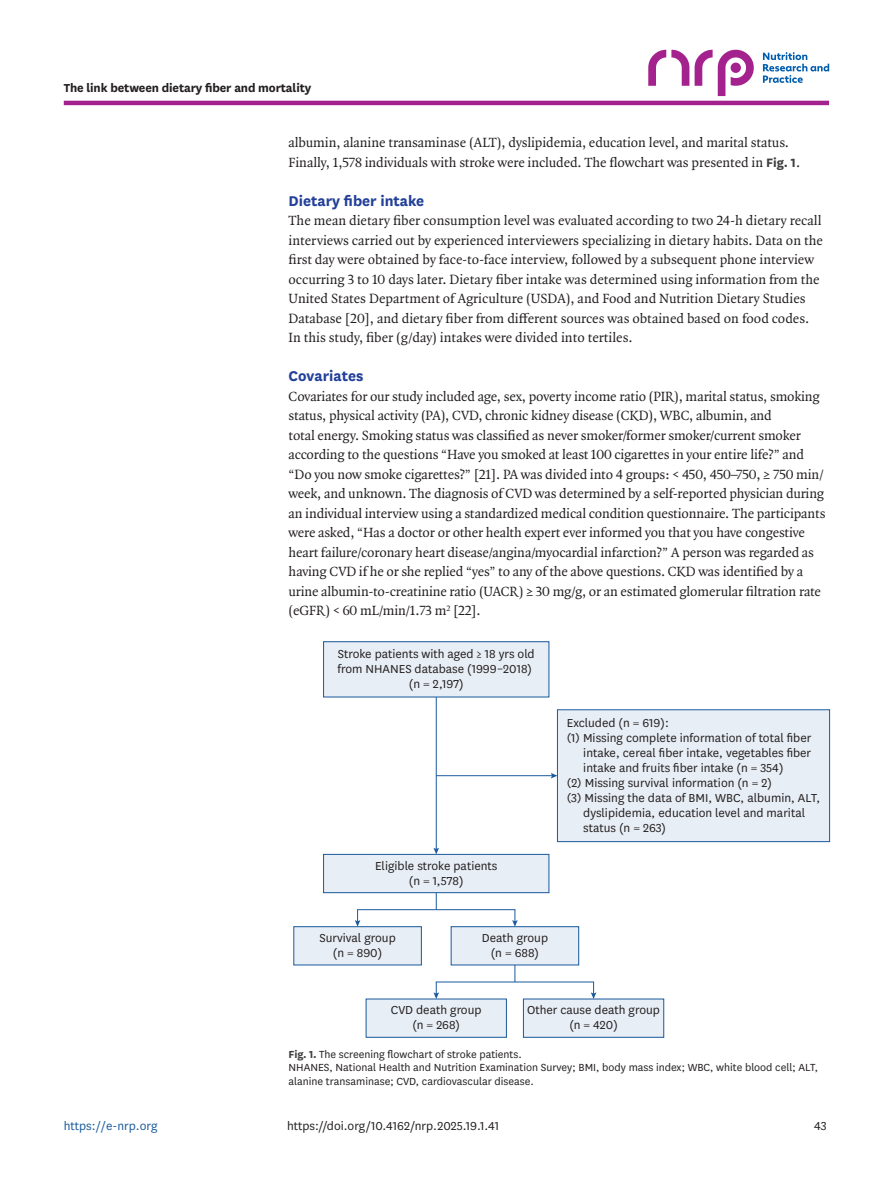
<style>
.page{position:relative;width:893px;height:1191px;background:#fff}
.page>*{position:absolute;margin:0;border:0;box-sizing:border-box;transform-origin:0 0}
.body_title2{font:700 16.5px "National";color:#223f99}
.body_p_first{font:700 16.5px "National";color:#223f99}
.body_p_first-2{font:14.25px/19.5px "Quadraat OT";letter-spacing:-.01em;color:#231f20}
.body_p{font:14.25px/19.5px "Quadraat OT";letter-spacing:-.005em;color:#231f20}
.doi_running_footer{font:13.5px/15px "National";color:#231f20;text-align:center}
.alt-title-type{font:700 13.5px "National";letter-spacing:-.01em;color:#231f20}
.t1{font:13.5px "National";color:#1a5a9d}
.fig_caption{font:12px/13.5px "National";color:#231f20}
.s1{font-family:"National";font-weight:700;color:#3e3e3f}
.s2{font-weight:700;color:#3e3e3f}
</style>
<div class="page">
<hr style="left:64px;top:101px;width:765px;height:4px;background:#a4228e">
<svg style="left:695px;top:50px;width:59px;height:46px"></svg>
<svg style="left:648px;top:50px;width:41px;height:36px"></svg>
<svg style="left:763px;top:52px;width:66px;height:31px"></svg>
<div style="left:324px;top:641px;width:225px;height:56px;background:#e8eef5"></div>
<hr style="left:436px;top:775px;width:117px;height:1px;background:#1a5a9d">
<svg style="left:551px;top:773px;width:6px;height:5px"></svg>
<hr style="left:358px;top:909px;width:157px;height:1px;background:#1a5a9d">
<div style="left:557px;top:710px;width:273px;height:131px;background:#e8eef5"></div>
<hr style="left:436px;top:697px;width:1px;height:153px;background:#1a5a9d">
<svg style="left:433px;top:847px;width:6px;height:7px"></svg>
<div style="left:323px;top:854px;width:226px;height:39px;border:1px solid #1a5a9d"></div>
<div style="left:324px;top:854px;width:225px;height:38px;background:#e8eef5"></div>
<div style="left:294px;top:926px;width:127px;height:39px;background:#e8eef5"></div>
<div style="left:451px;top:926px;width:128px;height:39px;background:#e8eef5"></div>
<div style="left:366px;top:998px;width:141px;height:39px;border:1px solid #1a5a9d"></div>
<div style="left:366px;top:999px;width:140px;height:38px;background:#e8eef5"></div>
<div style="left:523px;top:999px;width:141px;height:38px;background:#e8eef5"></div>
<svg style="left:436px;top:892px;width:1px;height:17px"></svg>
<svg style="left:355px;top:909px;width:5px;height:17px"></svg>
<svg style="left:512px;top:909px;width:6px;height:17px"></svg>
<hr style="left:436px;top:981px;width:158px;height:1px;background:#1a5a9d">
<svg style="left:515px;top:965px;width:1px;height:17px"></svg>
<svg style="left:433px;top:982px;width:6px;height:17px"></svg>
<svg style="left:591px;top:982px;width:5px;height:17px"></svg>
<p class="alt-title-type" style="left:64px;top:78px;width:249px">The link between dietary fiber and mortality</p>
<p class="body_p" style="left:289px;top:133px;width:513px">albumin, alanine transaminase (ALT), dyslipidemia, education level, and marital status.<br>Finally, 1,578 individuals with stroke were included. The flowchart was presented in <span class="s1">Fig. 1</span>.</p>
<p class="body_title2" style="left:289px;top:189px;width:137px">Dietary fiber intake</p>
<p class="body_p_first-2" style="left:289px;top:211px;width:536px">The mean dietary fiber consumption level was evaluated according to two 24-h dietary recall interviews carried out by experienced interviewers specializing in dietary habits. Data on the first day were obtained by face-to-face interview, followed by a subsequent phone interview occurring 3 to 10 days later. Dietary fiber intake was determined using information from the United States Department of Agriculture (USDA), and Food and Nutrition Dietary Studies Database [20], and dietary fiber from different sources was obtained based on food codes.<br>In this study, fiber (g/day) intakes were divided into tertiles.</p>
<p class="body_p_first" style="left:289px;top:364px;width:76px">Covariates</p>
<p class="body_p_first-2" style="left:289px;top:386px;width:537px">Covariates for our study included age, sex, poverty income ratio (PIR), marital status, smoking status, physical activity (PA), CVD, chronic kidney disease (CKD), WBC, albumin, and<br>total energy. Smoking status was classified as never smoker/former smoker/current smoker according to the questions “Have you smoked at least 100 cigarettes in your entire life?” and “Do you now smoke cigarettes?” [21]. PA was divided into 4 groups: &lt; 450, 450–750, ≥ 750 min/</p>
<p class="body_p_first-2" style="left:289px;top:484px;width:539px">week, and unknown. The diagnosis of CVD was determined by a self-reported physician during an individual interview using a standardized medical condition questionnaire. The participants were asked, “Has a doctor or other health expert ever informed you that you have congestive heart failure/coronary heart disease/angina/myocardial infarction?” A person was regarded as having CVD if he or she replied “yes” to any of the above questions. CKD was identified by a urine albumin-to-creatinine ratio (UACR) ≥ 30 mg/g, or an estimated glomerular filtration rate (eGFR) &lt; 60 mL/min/1.73 m<sup>2</sup> [22].</p>
<p class="doi_running_footer" style="left:337px;top:646px;width:199px">Stroke patients with aged ≥ 18 yrs old from NHANES database (1999–2018) (n = 2,197)</p>
<p class="doi_running_footer" style="left:375px;top:857px;width:124px">Eligible stroke patients (n = 1,578)</p>
<p class="doi_running_footer" style="left:319px;top:929px;width:78px">Survival group (n = 890)</p>
<p class="doi_running_footer" style="left:482px;top:929px;width:68px">Death group (n = 688)</p>
<p class="doi_running_footer" style="left:567px;top:714px;width:104px">Excluded (n = 619):</p>
<p class="doi_running_footer" style="left:567px;top:729px;width:246px">(1) Missing complete information of total fiber</p>
<p class="doi_running_footer" style="left:583px;top:744px;width:229px">intake, cereal fiber intake, vegetables fiber</p>
<p class="doi_running_footer" style="left:583px;top:759px;width:202px">intake and fruits fiber intake (n = 354)</p>
<p class="doi_running_footer" style="left:567px;top:774px;width:206px">(2) Missing survival information (n = 2)</p>
<p class="doi_running_footer" style="left:567px;top:789px;width:255px">(3) Missing the data of BMI, WBC, albumin, ALT,</p>
<p class="doi_running_footer" style="left:583px;top:804px;width:223px">dyslipidemia, education level and marital</p>
<p class="doi_running_footer" style="left:583px;top:819px;width:84px">status (n = 263)</p>
<p class="t1" style="left:64px;top:1116px;width:95px">https://e-nrp.org</p>
<p class="doi_running_footer" style="left:391px;top:1002px;width:92px">CVD death group (n = 268)</p>
<p class="doi_running_footer" style="left:527px;top:1002px;width:134px">Other cause death group (n = 420)</p>
<p class="fig_caption" style="left:289px;top:1046px;width:531px"><span class="s2">Fig. 1.</span> The screening flowchart of stroke patients.<br>NHANES, National Health and Nutrition Examination Survey; BMI, body mass index; WBC, white blood cell; ALT, alanine transaminase; CVD, cardiovascular disease.</p>
<p class="doi_running_footer" style="left:287px;top:1117px;width:214px">https://doi.org/10.4162/nrp.2025.19.1.41</p>
<p class="doi_running_footer" style="left:814px;top:1117px;width:14px">43</p>
</div>
